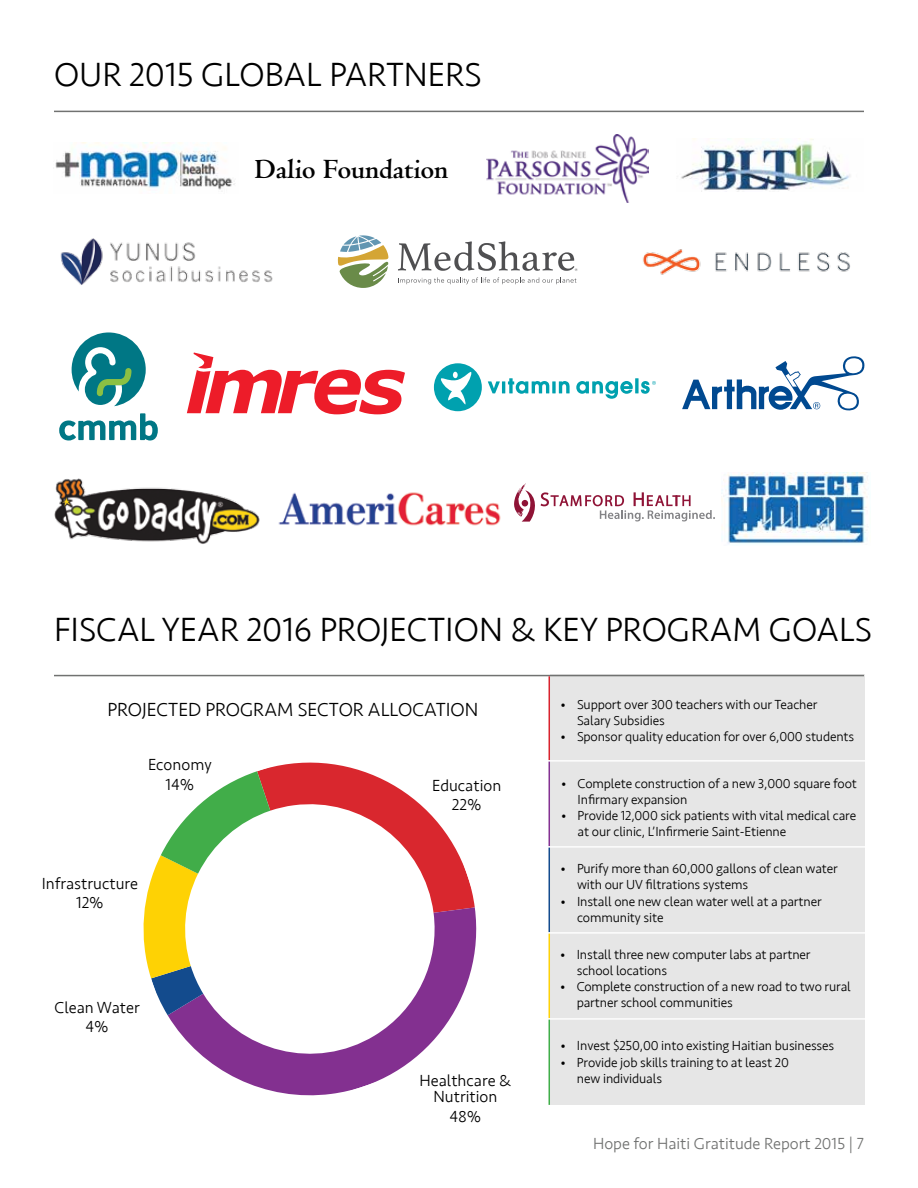
<style>
.page{position:relative;width:918px;height:1188px;background:#fff}
.page>*{position:absolute;margin:0;border:0;box-sizing:border-box;transform-origin:0 0}
.t1{font:300 34.5px "Seravek";color:#000}
.t2{font:700 29.1px "Centaur";color:#000}
.t3{font:300 19.5px "Seravek";color:#000}
.t4{font:300 16.5px/19.2px "Seravek";color:#000;text-align:center}
.t5{font:300 16.5px "Seravek";color:#717271}
.t6{font:300 13.5px/16.2px "Seravek";letter-spacing:-.01em;color:#000}
</style>
<div class="page">
<div style="left:550px;top:675px;width:315px;height:86px;background:#e6e6e6"></div>
<div style="left:550px;top:761px;width:315px;height:86px;background:#e6e6e6"></div>
<div style="left:550px;top:847px;width:315px;height:86px;background:#e6e6e6"></div>
<div style="left:550px;top:933px;width:315px;height:86px;background:#e6e6e6"></div>
<div style="left:550px;top:1019px;width:315px;height:86px;background:#e6e6e6"></div>
<hr style="left:54px;top:111px;width:810px;height:1px;background:#717271">
<hr style="left:54px;top:675px;width:810px;height:1px;background:#717271">
<svg style="left:168px;top:910px;width:309px;height:186px"></svg>
<svg style="left:143px;top:762px;width:332px;height:253px"></svg>
<svg style="left:488px;top:378px;width:82px;height:16px"></svg>
<svg style="left:434px;top:363px;width:48px;height:48px"></svg>
<svg style="left:576px;top:378px;width:80px;height:21px"></svg>
<img style="left:643px;top:249px;width:207px;height:26px">
<svg style="left:187px;top:352px;width:218px;height:62px"></svg>
<svg style="left:338px;top:235px;width:51px;height:53px"></svg>
<svg style="left:398px;top:277px;width:178px;height:7px"></svg>
<svg style="left:398px;top:241px;width:180px;height:30px"></svg>
<svg style="left:59px;top:413px;width:99px;height:28px"></svg>
<svg style="left:72px;top:332px;width:74px;height:74px"></svg>
<img style="left:278px;top:492px;width:223px;height:34px">
<img style="left:721px;top:473px;width:147px;height:71px">
<svg style="left:514px;top:483px;width:201px;height:39px"></svg>
<img style="left:60px;top:238px;width:213px;height:47px">
<img style="left:55px;top:143px;width:180px;height:47px">
<img style="left:54px;top:478px;width:206px;height:66px">
<img style="left:486px;top:134px;width:162px;height:68px">
<img style="left:681px;top:139px;width:169px;height:52px">
<svg style="left:682px;top:356px;width:182px;height:54px"></svg>
<hr style="left:549px;top:676px;width:1px;height:85px;background:#d9232e">
<hr style="left:549px;top:761px;width:1px;height:86px;background:#843192">
<hr style="left:549px;top:847px;width:1px;height:86px;background:#134b8e">
<hr style="left:549px;top:933px;width:1px;height:86px;background:#fed207">
<hr style="left:549px;top:1019px;width:1px;height:86px;background:#40ae49">
<hr style="left:547px;top:1018px;width:322px;height:2px;background:#fff">
<hr style="left:547px;top:932px;width:322px;height:2px;background:#fff">
<hr style="left:547px;top:846px;width:322px;height:2px;background:#fff">
<hr style="left:547px;top:760px;width:322px;height:2px;background:#fff">
<h1 class="t1" style="left:54px;top:54px;width:429px">OUR 2015 GLOBAL PARTNERS</h1>
<h2 class="t2" style="left:255px;top:154px;width:195px">Dalio Foundation</h2>
<h1 class="t1" style="left:54px;top:609px;width:820px">FISCAL YEAR 2016 PROJECTION &amp; KEY PROGRAM GOALS</h1>
<h3 class="t3" style="left:107px;top:698px;width:372px">PROJECTED PROGRAM SECTOR ALLOCATION</h3>
<p class="t4" style="left:148px;top:756px;width:65px">Economy<br>14%</p>
<p class="t4" style="left:42px;top:874px;width:98px">Infrastructure<br>12%</p>
<p class="t4" style="left:54px;top:998px;width:87px">Clean Water<br>4%</p>
<p class="t4" style="left:432px;top:776px;width:71px">Education<br>22%</p>
<p class="t4" style="left:420px;top:1073px;width:93px;line-height:16.5px">Healthcare &amp;<br>Nutrition</p>
<p class="t4" style="left:449px;top:1107px;width:33px">48%</p>
<p class="t6" style="left:577px;top:697px;width:242px;text-indent:-16px">• Support over 300 teachers with our Teacher<br>Salary Subsidies</p>
<p class="t6" style="left:561px;top:729px;width:295px">• Sponsor quality education for over 6,000 students</p>
<p class="t6" style="left:578px;top:775px;width:281px;text-indent:-16px">• Complete construction of a new 3,000 square foot<br>Infirmary expansion</p>
<p class="t6" style="left:578px;top:808px;width:280px;text-indent:-16px">• Provide 12,000 sick patients with vital medical care at our clinic, L’Infirmerie Saint-Etienne</p>
<p class="t6" style="left:577px;top:861px;width:262px;text-indent:-16px">• Purify more than 60,000 gallons of clean water with our UV filtrations systems</p>
<p class="t6" style="left:577px;top:893px;width:246px;text-indent:-16px">• Install one new clean water well at a partner community site</p>
<p class="t6" style="left:577px;top:946px;width:235px;text-indent:-16px">• Install three new computer labs at partner school locations</p>
<p class="t6" style="left:577px;top:979px;width:276px;text-indent:-16px">• Complete construction of a new road to two rural partner school communities</p>
<p class="t6" style="left:561px;top:1038px;width:275px">• Invest $250,00 into existing Haitian businesses</p>
<p class="t6" style="left:577px;top:1054px;width:213px;text-indent:-16px">• Provide job skills training to at least 20 new individuals</p>
<p class="t5" style="left:593px;top:1134px;width:272px">Hope for Haiti Gratitude Report 2015 | 7</p>
</div>
